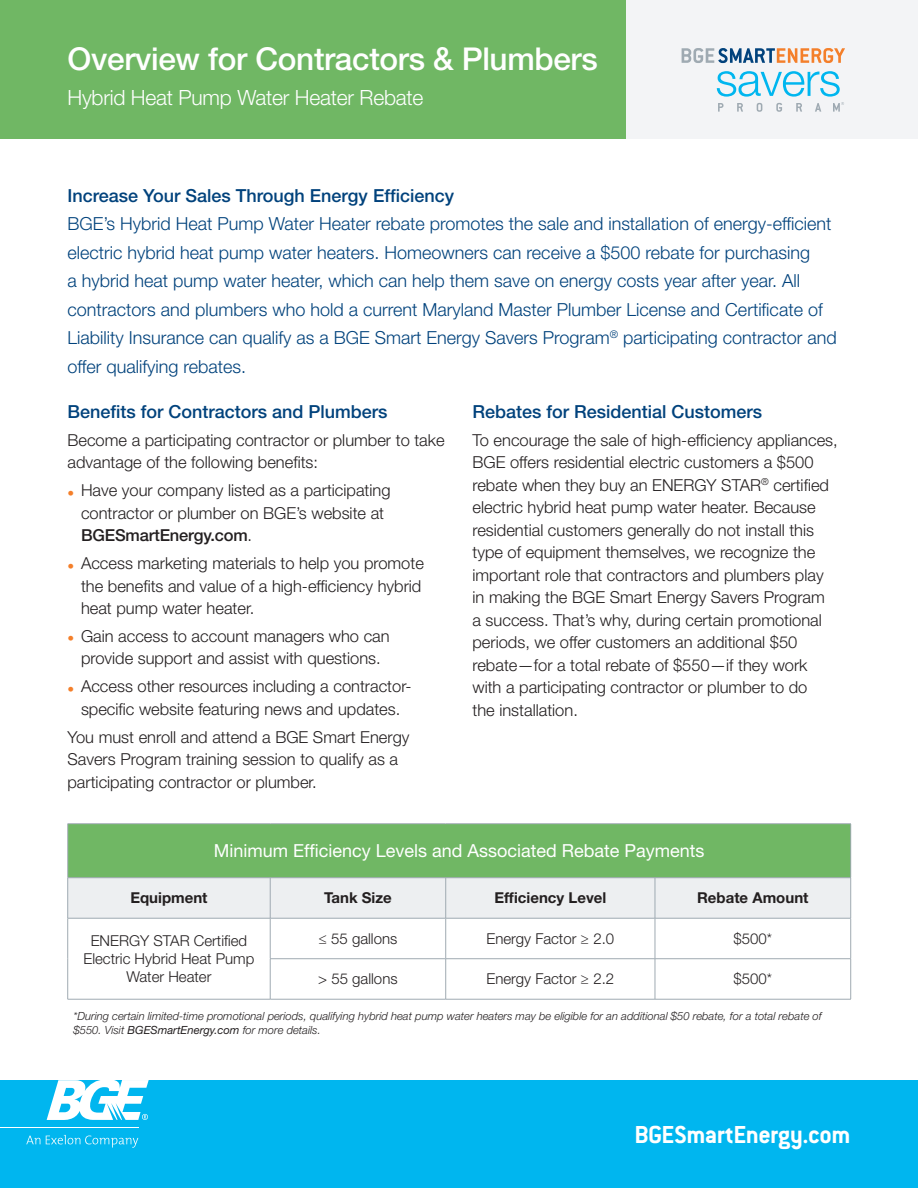
<style>
.page{position:relative;width:918px;height:1188px;background:#fff}
.page>*{position:absolute;margin:0;border:0;box-sizing:border-box;transform-origin:0 0}
.t1{font:500 31.5px "Helvetica Neue LT Pro";letter-spacing:-.01em;color:#fff}
.t2{font:700 27px "Conduit ITC Std";letter-spacing:-.02em;color:#fff}
.t3{font:300 21px "Helvetica Neue LT Std";letter-spacing:-.01em;color:#fff}
.t4{font:300 18px/28.5px "Helvetica Neue LT Std";color:#01427c}
.t5{font:500 18px "Helvetica Neue LT Pro";color:#01427c}
.t6{font:18px "Helvetica Neue LT Pro";color:#fff}
.t7{font:300 16.5px/22.5px "Helvetica Neue LT Std";color:#231f20}
.t8{font:500 16.5px "Helvetica Neue LT Pro";letter-spacing:-.01em;color:#231f20}
.t9{font:300 15px/18px "Helvetica Neue LT Std";color:#231f20;text-align:center}
.t10{font:700 15px "Helvetica Neue LT Std";color:#231f20}
.t11{font:italic 300 11.25px/13.5px "Helvetica Neue LT Std";color:#231f20}
.s1{font-family:"Helvetica Neue LT Std";font-weight:300}
.s2{font-weight:400}
</style>
<div class="page">
<div style="left:625px;top:0;width:293px;height:138px;background:#f3f4f6"></div>
<svg style="left:682px;top:48px;width:163px;height:15px"></svg>
<svg style="left:717px;top:71px;width:127px;height:41px"></svg>
<div style="left:0;top:0;width:625px;height:138px;background:#70b764"></div>
<div style="left:0;top:1080px;width:918px;height:108px;background:#00b6ef"></div>
<div style="left:68px;top:824px;width:783px;height:54px;background:#70b764"></div>
<div style="left:68px;top:878px;width:782px;height:40px;background:#edeff1"></div>
<hr style="left:68px;top:823px;width:202px;height:1px;background:#9faab2">
<hr style="left:67px;top:824px;width:1px;height:54px;background:#9faab2">
<hr style="left:270px;top:823px;width:176px;height:1px;background:#9faab2">
<hr style="left:446px;top:823px;width:209px;height:1px;background:#9faab2">
<hr style="left:655px;top:823px;width:196px;height:1px;background:#9faab2">
<hr style="left:850px;top:824px;width:1px;height:54px;background:#9faab2">
<hr style="left:68px;top:877px;width:202px;height:1px;background:#9faab2">
<hr style="left:67px;top:878px;width:1px;height:40px;background:#9faab2">
<hr style="left:270px;top:877px;width:176px;height:1px;background:#9faab2">
<hr style="left:270px;top:878px;width:1px;height:40px;background:#9faab2">
<hr style="left:446px;top:877px;width:209px;height:1px;background:#9faab2">
<hr style="left:445px;top:878px;width:1px;height:40px;background:#9faab2">
<hr style="left:655px;top:877px;width:196px;height:1px;background:#9faab2">
<hr style="left:655px;top:878px;width:1px;height:40px;background:#9faab2">
<hr style="left:850px;top:878px;width:1px;height:40px;background:#9faab2">
<hr style="left:68px;top:918px;width:202px;height:1px;background:#9faab2">
<hr style="left:67px;top:918px;width:1px;height:41px;background:#9faab2">
<hr style="left:67px;top:959px;width:1px;height:40px;background:#9faab2">
<hr style="left:68px;top:999px;width:202px;height:1px;background:#9faab2">
<hr style="left:270px;top:918px;width:176px;height:1px;background:#9faab2">
<hr style="left:270px;top:918px;width:1px;height:40px;background:#9faab2">
<hr style="left:446px;top:918px;width:209px;height:1px;background:#9faab2">
<hr style="left:445px;top:918px;width:1px;height:40px;background:#9faab2">
<hr style="left:655px;top:918px;width:196px;height:1px;background:#9faab2">
<hr style="left:655px;top:918px;width:1px;height:40px;background:#9faab2">
<hr style="left:850px;top:918px;width:1px;height:40px;background:#9faab2">
<hr style="left:270px;top:958px;width:176px;height:1px;background:#9faab2">
<hr style="left:270px;top:959px;width:1px;height:40px;background:#9faab2">
<hr style="left:446px;top:958px;width:209px;height:1px;background:#9faab2">
<hr style="left:445px;top:959px;width:1px;height:40px;background:#9faab2">
<hr style="left:655px;top:958px;width:196px;height:1px;background:#9faab2">
<hr style="left:655px;top:959px;width:1px;height:40px;background:#9faab2">
<hr style="left:850px;top:959px;width:1px;height:40px;background:#9faab2">
<hr style="left:270px;top:999px;width:176px;height:1px;background:#9faab2">
<hr style="left:446px;top:999px;width:209px;height:1px;background:#9faab2">
<hr style="left:655px;top:999px;width:196px;height:1px;background:#9faab2">
<hr style="left:0;top:1128px;width:138px;height:1px;background:#fff">
<svg style="left:26px;top:1136px;width:14px;height:8px"></svg>
<svg style="left:46px;top:1135px;width:92px;height:13px"></svg>
<svg style="left:47px;top:1080px;width:102px;height:40px"></svg>
<h1 class="t1" style="left:68px;top:40px;width:532px">Overview for Contractors &amp; Plumbers</h1>
<p class="t3" style="left:68px;top:84px;width:357px">Hybrid Heat Pump Water Heater Rebate</p>
<p class="t5" style="left:68px;top:185px;width:388px">Increase Your Sales Through Energy Efficiency</p>
<p class="t4" style="left:67px;top:209px;width:771px">BGE’s Hybrid Heat Pump Water Heater rebate promotes the sale and installation of energy-efficient electric hybrid heat pump water heaters. Homeowners can receive a $500 rebate for purchasing<br>a hybrid heat pump water heater, which can help them save on energy costs year after year. All contractors and plumbers who hold a current Maryland Master Plumber License and Certificate of Liability Insurance can qualify as a BGE Smart Energy Savers Program<sup>®</sup> participating contractor and offer qualifying rebates.</p>
<p class="t5" style="left:68px;top:401px;width:322px">Benefits for Contractors and Plumbers</p>
<p class="t7" style="left:68px;top:428px;width:379px">Become a participating contractor or plumber to take advantage of the following benefits:</p>
<p class="t7" style="left:68px;top:479px;width:325px;text-align:center"><sub>•</sub> Have your company listed as a participating contractor or plumber on BGE’s website at</p>
<p class="t8" style="left:81px;top:525px;width:173px">BGESmartEnergy.com<span class="s1">.</span></p>
<p class="t7" style="left:81px;top:552px;width:344px;text-indent:-14px"><sub>•</sub> Access marketing materials to help you promote the benefits and value of a high-efficiency hybrid heat pump water heater.</p>
<p class="t7" style="left:68px;top:624px;width:324px;text-align:center"><sub>•</sub> Gain access to account managers who can provide support and assist with questions.</p>
<p class="t7" style="left:68px;top:675px;width:346px;text-align:center"><sub>•</sub> Access other resources including a contractor&shy;specific website featuring news and updates.</p>
<p class="t7" style="left:68px;top:725px;width:344px">You must enroll and attend a BGE Smart Energy<br>Savers Program training session to qualify as a participating contractor or plumber.</p>
<p class="t5" style="left:472px;top:401px;width:291px">Rebates for Residential Customers</p>
<p class="t7" style="left:472px;top:428px;width:367px">To encourage the sale of high-efficiency appliances, BGE offers residential electric customers a $500 rebate when they buy an ENERGY STAR<sup>®</sup> certified electric hybrid heat pump water heater. Because residential customers generally do not install this type of equipment themselves, we recognize the important role that contractors and plumbers play in making the BGE Smart Energy Savers Program<br>a success. That’s why, during certain promotional periods, we offer customers an additional $50 rebate—for a total rebate of $550—if they work with a participating contractor or plumber to do<br>the installation.</p>
<p class="t6" style="left:214px;top:840px;width:492px">Minimum Efficiency Levels and Associated Rebate Payments</p>
<p class="t10" style="left:130px;top:889px;width:79px">Equipment</p>
<p class="t10" style="left:324px;top:889px;width:69px">Tank Size</p>
<p class="t10" style="left:494px;top:889px;width:113px">Efficiency Level</p>
<p class="t10" style="left:697px;top:889px;width:113px">Rebate Amount</p>
<p class="t9" style="left:84px;top:931px;width:172px">ENERGY STAR Certified<br>Electric Hybrid Heat Pump<br>Water Heater</p>
<p class="t9" style="left:319px;top:929px;width:80px">≤ 55 gallons</p>
<p class="t9" style="left:486px;top:929px;width:129px">Energy Factor ≥ 2.0</p>
<p class="t9" style="left:734px;top:929px;width:40px">$500*</p>
<p class="t9" style="left:318px;top:970px;width:81px">&gt; 55 gallons</p>
<p class="t9" style="left:486px;top:970px;width:129px">Energy Factor ≥ 2.2</p>
<p class="t9" style="left:734px;top:970px;width:40px">$500*</p>
<p class="t11" style="left:74px;top:1010px;width:750px">*During certain limited-time promotional periods, qualifying hybrid heat pump water heaters may be eligible for an additional $50 rebate, for a total rebate of $550. Visit <span class="s2">BGESmartEnergy.com</span> for more details.</p>
<h2 class="t2" style="left:634px;top:1118px;width:218px">BGESmartEnergy.com</h2>
</div>
